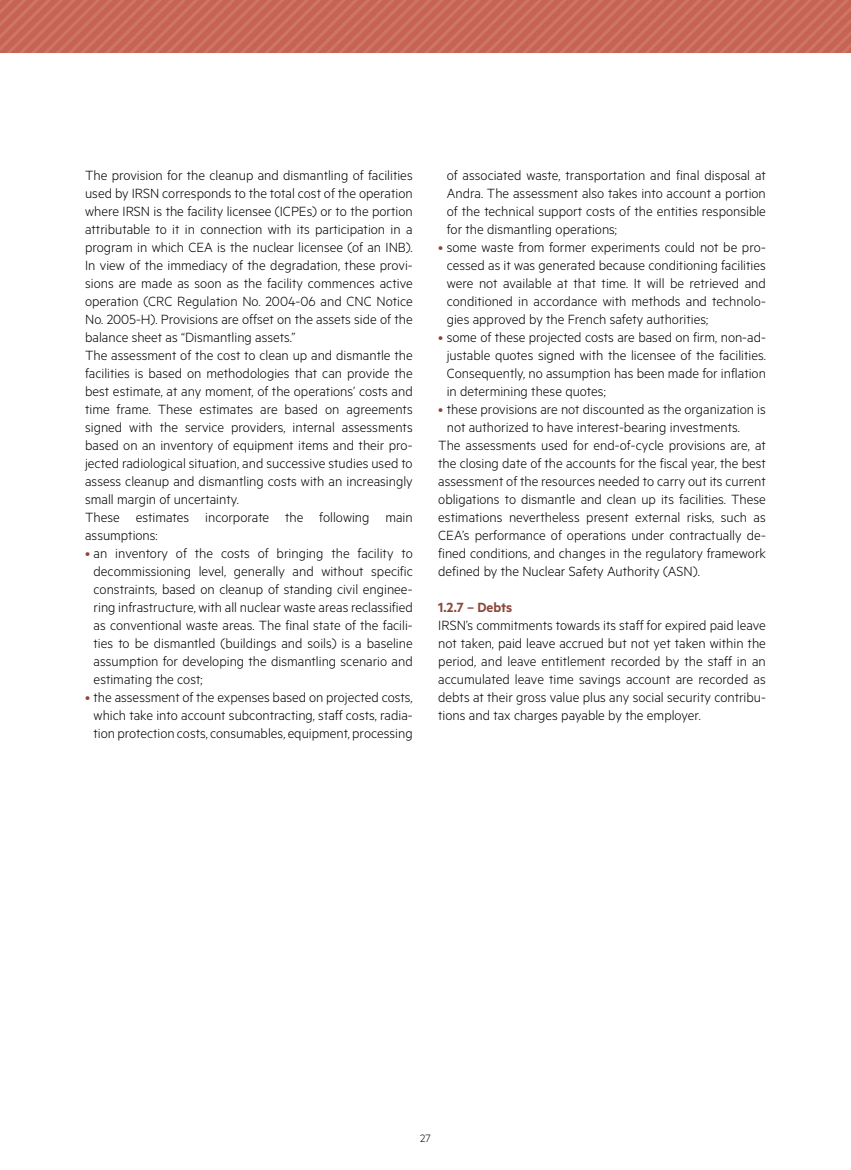
<style>
.page{position:relative;width:851px;height:1170px;background:#fff}
.page>*{position:absolute;margin:0;border:0;box-sizing:border-box;transform-origin:0 0}
.t1{font:300 15px/18px "Metric";color:#000;text-align:justify}
.t2{font:600 15px "Metric";color:#8c4739}
.t3{font:300 12px "Metric";color:#000}
.s1{color:#8c4739}
</style>
<div class="page">
<svg style="left:0;top:0;width:849px;height:53px;background:#c96959"></svg>
<svg style="left:849px;top:0;width:1px;height:53px"></svg>
<p class="t1" style="left:85px;top:166px;width:329px;text-align:left">The provision for the cleanup and dismantling of facilities used by IRSN corresponds to the total cost of the operation where IRSN is the facility licensee (ICPEs) or to the portion attributable to it in connection with its participation in a program in which CEA is the nuclear licensee (of an INB).<br>In view of the immediacy of the degradation, these provi&shy;sions are made as soon as the facility commences active operation (CRC Regulation No. 2004-06 and CNC Notice No. 2005-H). Provisions are offset on the assets side of the balance sheet as “Dismantling assets.”<br>The assessment of the cost to clean up and dismantle the facilities is based on methodologies that can provide the best estimate, at any moment, of the operations’ costs and time frame. These estimates are based on agreements signed with the service providers, internal assessments based on an inventory of equipment items and their pro&shy;jected radiological situation, and successive studies used to assess cleanup and dismantling costs with an increasingly small margin of uncertainty.<br>These estimates incorporate the following main assumptions:</p>
<p class="t1" style="left:94px;top:544px;width:320px;text-indent:-9px"><span class="s1">•</span> an inventory of the costs of bringing the facility to decommissioning level, generally and without specific constraints, based on cleanup of standing civil enginee&shy;ring infrastructure, with all nuclear waste areas reclassified as conventional waste areas. The final state of the facili&shy;ties to be dismantled (buildings and soils) is a baseline assumption for developing the dismantling scenario and estimating the cost;</p>
<p class="t1" style="left:85px;top:688px;width:329px;text-align:center"><span class="s1">•</span> the assessment of the expenses based on projected costs, which take into account subcontracting, staff costs, radia&shy;tion protection costs, consumables, equipment, processing</p>
<p class="t1" style="left:446px;top:166px;width:320px">of associated waste, transportation and final disposal at Andra. The assessment also takes into account a portion of the technical support costs of the entities responsible for the dismantling operations;</p>
<p class="t1" style="left:446px;top:238px;width:320px;text-indent:-9px"><span class="s1">•</span> some waste from former experiments could not be pro&shy;cessed as it was generated because conditioning facilities were not available at that time. It will be retrieved and conditioned in accordance with methods and technolo&shy;gies approved by the French safety authorities;</p>
<p class="t1" style="left:446px;top:328px;width:320px;text-indent:-9px"><span class="s1">•</span> some of these projected costs are based on firm, non-ad&shy;justable quotes signed with the licensee of the facilities.<br>Consequently, no assumption has been made for inflation in determining these quotes;</p>
<p class="t1" style="left:438px;top:400px;width:329px"><span class="s1">•</span> these provisions are not discounted as the organization is</p>
<p class="t1" style="left:446px;top:418px;width:294px">not authorized to have interest-bearing investments.</p>
<p class="t1" style="left:438px;top:436px;width:329px">The assessments used for end-of-cycle provisions are, at</p>
<p class="t1" style="left:438px;top:454px;width:329px">the closing date of the accounts for the fiscal year, the best</p>
<p class="t1" style="left:438px;top:472px;width:329px">assessment of the resources needed to carry out its current</p>
<p class="t1" style="left:438px;top:490px;width:329px">obligations to dismantle and clean up its facilities. These</p>
<p class="t1" style="left:438px;top:508px;width:329px">estimations nevertheless present external risks, such as</p>
<p class="t1" style="left:438px;top:526px;width:329px">CEA’s performance of operations under contractually de-</p>
<p class="t1" style="left:438px;top:544px;width:329px">fined conditions, and changes in the regulatory framework</p>
<p class="t1" style="left:438px;top:562px;width:263px">defined by the Nuclear Safety Authority (ASN).</p>
<p class="t2" style="left:438px;top:598px;width:76px">1.2.7 – Debts</p>
<p class="t1" style="left:438px;top:616px;width:329px">IRSN’s commitments towards its staff for expired paid leave not taken, paid leave accrued but not yet taken within the period, and leave entitlement recorded by the staff in an accumulated leave time savings account are recorded as debts at their gross value plus any social security contribu&shy;tions and tax charges payable by the employer.</p>
<p class="t3" style="left:420px;top:1131px;width:12px">27</p>
</div>
